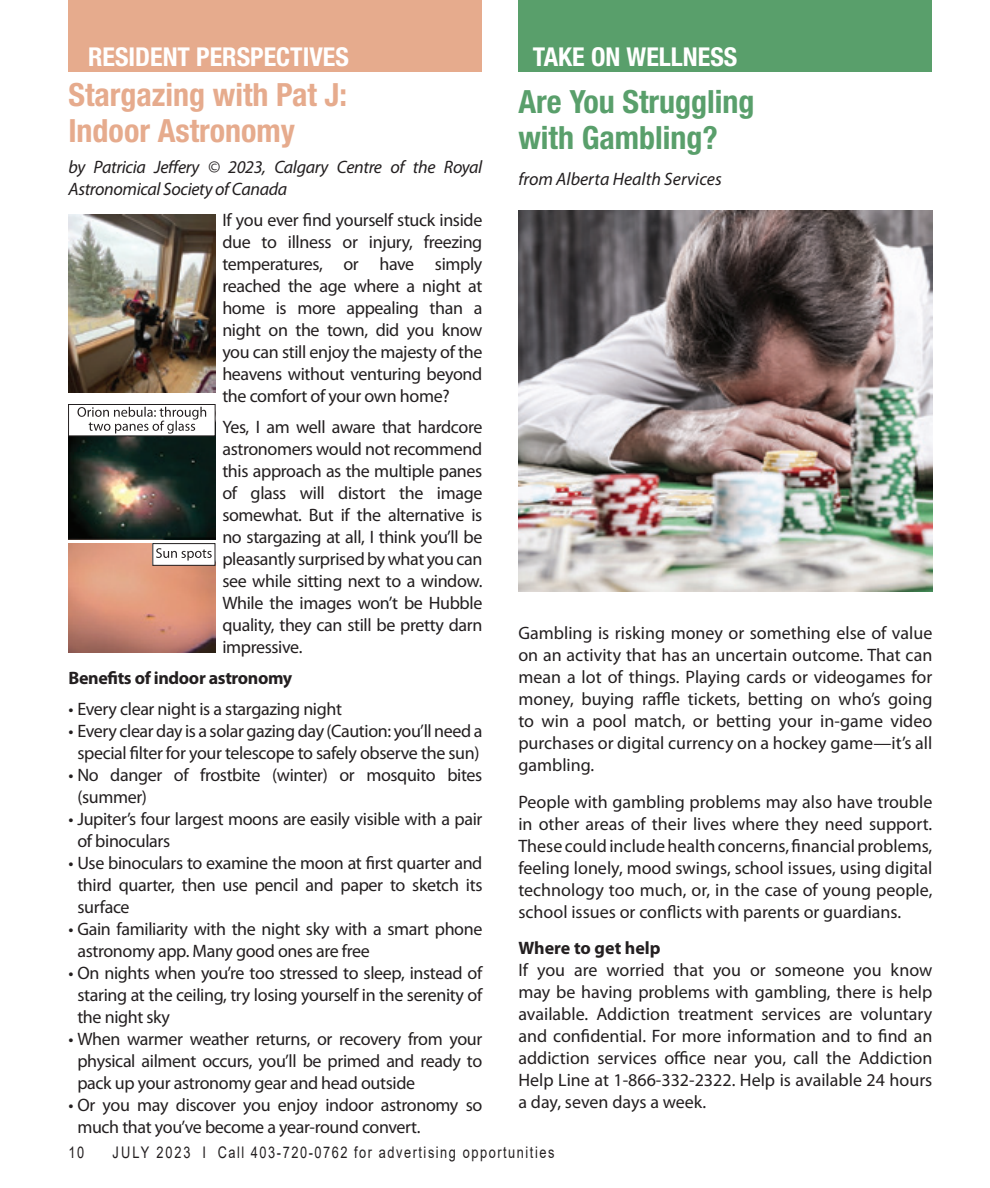
<style>
.page{position:relative;width:990px;height:1188px;background:#fff}
.page>*{position:absolute;margin:0;border:0;box-sizing:border-box;transform-origin:0 0}
.In_Around_title{font:700 condensed 32px/36px "Helvetica Neue LT Std";color:#e6ab8d}
.In_Around_title-2{font:700 condensed 32px/36px "Helvetica Neue LT Std";color:#599f6b}
.t1{font:700 condensed 26px "Helvetica Neue LT Std";color:#fff}
.Body_text{font:18px/22px "Myriad Pro";letter-spacing:-.02em;color:#231f20;text-align:justify}
.Body_text-2{font:italic 18px/22px "Myriad Pro";letter-spacing:-.02em;color:#231f20}
.Body_text-3{font:700 18px "Myriad Pro";letter-spacing:-.02em;color:#231f20}
.Body_text-4{font:italic 18px "Myriad Pro";color:#231f20}
.Subhead{font:700 18px "Myriad Pro";color:#231f20}
.t2{font:16px "Arial";letter-spacing:.12em;color:#231f20;scale:.8 1}
</style>
<div class="page">
<div style="left:68px;top:0;width:414px;height:72px;background:#e6ab8d"></div>
<img style="left:68px;top:214px;width:147px;height:179px">
<img style="left:68px;top:436px;width:147px;height:103px">
<img style="left:68px;top:543px;width:147px;height:110px">
<div style="left:68px;top:404px;width:147px;height:32px;border:1px solid #231f20"></div>
<svg style="left:77px;top:407px;width:129px;height:27px"></svg>
<div style="left:153px;top:544px;width:62px;height:21px;background:#fff"></div>
<div style="left:153px;top:543px;width:62px;height:22px;border:1px solid #231f20"></div>
<svg style="left:156px;top:548px;width:56px;height:13px"></svg>
<div style="left:518px;top:0;width:414px;height:72px;background:#599f6b"></div>
<img style="left:518px;top:211px;width:414px;height:381px">
<p class="t1" style="left:88px;top:41px;width:262px">RESIDENT PERSPECTIVES</p>
<p class="In_Around_title" style="left:68px;top:76px;width:280px">Stargazing with Pat J:<br>Indoor Astronomy</p>
<p class="Body_text-2" style="left:68px;top:156px;width:415px">by Patricia Jeffery © 2023, Calgary Centre of the Royal<br>Astronomical Society of Canada</p>
<p class="Body_text" style="left:222px;top:209px;width:262px">If you ever find yourself stuck inside due to illness or injury, freezing temperatures, or have simply reached the age where a night at home is more appealing than a night on the town, did you know you can still enjoy the majesty of the heavens without venturing beyond the comfort of your own home?</p>
<p class="Body_text" style="left:222px;top:416px;width:262px">Yes, I am well aware that hardcore astronomers would not recommend this approach as the multiple panes of glass will distort the image somewhat. But if the alternative is no stargazing at all, I think you’ll be pleasantly surprised by what you can see while sitting next to a window.<br>While the images won’t be Hubble quality, they can still be pretty darn impressive.</p>
<p class="Body_text-3" style="left:68px;top:666px;width:225px">Benefits of indoor astronomy</p>
<p class="Body_text" style="left:68px;top:698px;width:275px">• Every clear night is a stargazing night</p>
<p class="Body_text" style="left:68px;top:720px;width:416px;text-align:center">• Every clear day is a solar gazing day (Caution: you’ll need a special filter for your telescope to safely observe the sun)</p>
<p class="Body_text" style="left:77px;top:764px;width:407px;text-indent:-9px">• No danger of frostbite (winter) or mosquito bites (summer)</p>
<p class="Body_text" style="left:77px;top:808px;width:407px;text-indent:-9px">• Jupiter’s four largest moons are easily visible with a pair of binoculars</p>
<p class="Body_text" style="left:77px;top:852px;width:407px;text-indent:-9px">• Use binoculars to examine the moon at first quarter and third quarter, then use pencil and paper to sketch its surface</p>
<p class="Body_text" style="left:77px;top:918px;width:407px;text-indent:-9px">• Gain familiarity with the night sky with a smart phone astronomy app. Many good ones are free</p>
<p class="Body_text" style="left:77px;top:962px;width:407px;text-indent:-9px">• On nights when you’re too stressed to sleep, instead of staring at the ceiling, try losing yourself in the serenity of the night sky</p>
<p class="Body_text" style="left:77px;top:1028px;width:406px;text-indent:-9px">• When warmer weather returns, or recovery from your physical ailment occurs, you’ll be primed and ready to pack up your astronomy gear and head outside</p>
<p class="Body_text" style="left:77px;top:1094px;width:407px;text-indent:-9px">• Or you may discover you enjoy indoor astronomy so much that you’ve become a year-round convert.</p>
<p class="t1" style="left:533px;top:41px;width:206px">TAKE ON WELLNESS</p>
<p class="In_Around_title-2" style="left:518px;top:83px;width:238px">Are You Struggling with Gambling?</p>
<p class="Body_text-4" style="left:518px;top:168px;width:205px">from Alberta Health Services</p>
<p class="Body_text" style="left:518px;top:622px;width:416px">Gambling is risking money or something else of value on an activity that has an uncertain outcome. That can mean a lot of things. Playing cards or videogames for money, buying raffle tickets, betting on who’s going to win a pool match, or betting your in-game video purchases or digital currency on a hockey game—it’s all gambling.</p>
<p class="Body_text" style="left:518px;top:790px;width:415px">People with gambling problems may also have trouble in other areas of their lives where they need support.<br>These could include health concerns, financial problems, feeling lonely, mood swings, school issues, using digital technology too much, or, in the case of young people, school issues or conflicts with parents or guardians.</p>
<p class="Subhead" style="left:518px;top:936px;width:144px">Where to get help</p>
<p class="Body_text" style="left:518px;top:959px;width:416px">If you are worried that you or someone you know may be having problems with gambling, there is help available. Addiction treatment services are voluntary and confidential. For more information and to find an addiction services office near you, call the Addiction Help Line at 1-866-332-2322. Help is available 24 hours a day, seven days a week.</p>
<p class="t2" style="left:68px;top:1141px;width:21px">10</p>
<p class="t2" style="left:112px;top:1141px;width:554px">JULY 2023 I Call 403-720-0762 for advertising opportunities</p>
</div>
